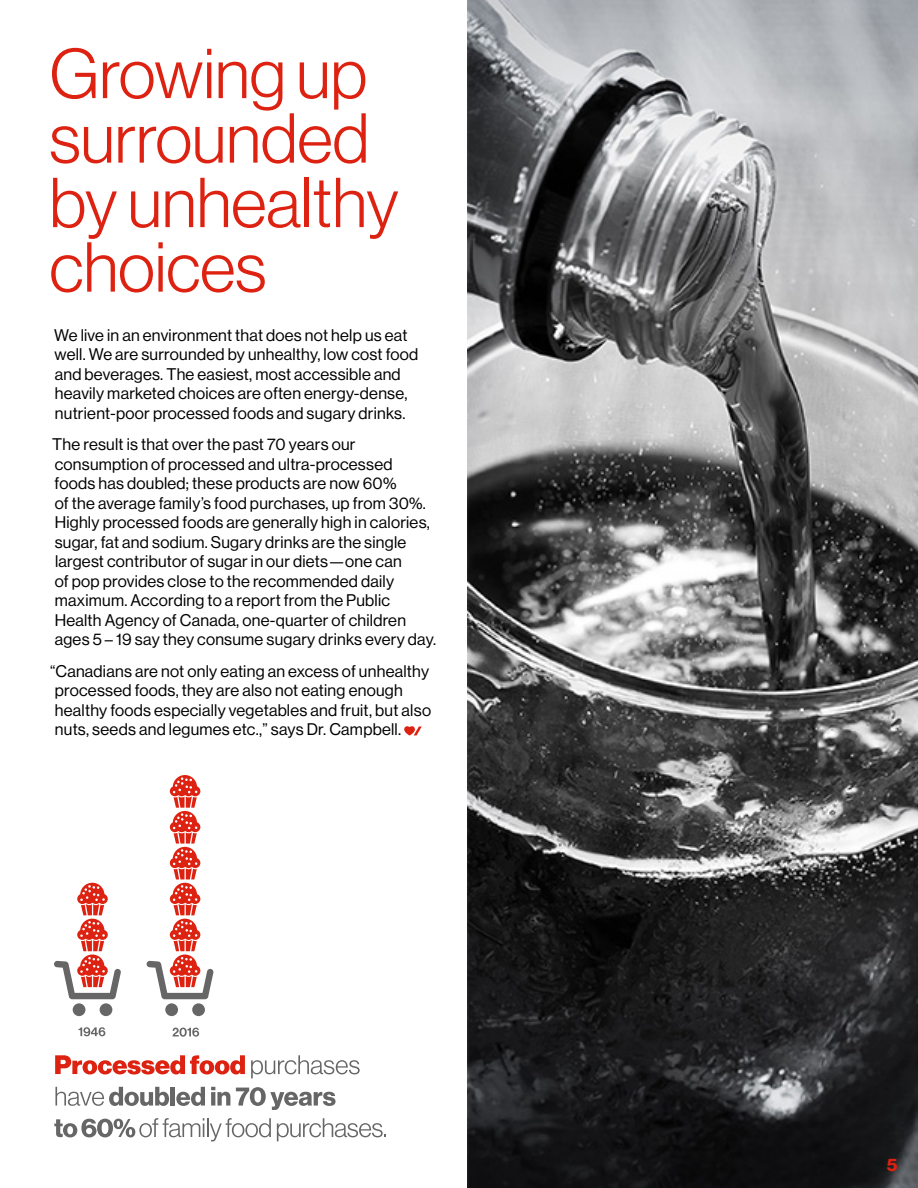
<style>
.page{position:relative;width:918px;height:1188px;background:#fff}
.page>*{position:absolute;margin:0;border:0;box-sizing:border-box;transform-origin:0 0}
.MainHeading{font:69px/64.5px "N Haas Grotesk DS Std 45 Lt";color:#d21}
.t1{font:17.7px "N Haas Grotesk DS Std 75 Bd";color:#d21}
.Paragraph_Style_1{font:16.5px/19.5px "N Haas Grotesk DS Std 55 Rg";letter-spacing:.015em;color:#000}
</style>
<div class="page">
<svg style="left:404px;top:726px;width:18px;height:9px"></svg>
<svg style="left:55px;top:1055px;width:190px;height:20px"></svg>
<svg style="left:251px;top:1055px;width:109px;height:23px"></svg>
<svg style="left:55px;top:1087px;width:114px;height:19px"></svg>
<hr style="left:171px;top:1087px;width:4px;height:19px;background:#666">
<svg style="left:176px;top:1087px;width:29px;height:19px"></svg>
<svg style="left:211px;top:1087px;width:19px;height:19px"></svg>
<svg style="left:236px;top:1087px;width:100px;height:23px"></svg>
<svg style="left:54px;top:1118px;width:217px;height:24px"></svg>
<svg style="left:277px;top:1118px;width:109px;height:23px"></svg>
<svg style="left:78px;top:1027px;width:27px;height:9px"></svg>
<svg style="left:173px;top:1028px;width:26px;height:9px"></svg>
<svg style="left:54px;top:883px;width:67px;height:116px"></svg>
<div style="left:73px;top:1003px;width:12px;height:13px;background:#666;border-radius:50%"></div>
<div style="left:100px;top:1003px;width:12px;height:13px;background:#666;border-radius:50%"></div>
<svg style="left:146px;top:775px;width:68px;height:224px"></svg>
<div style="left:165px;top:1003px;width:13px;height:13px;background:#666;border-radius:50%"></div>
<div style="left:192px;top:1003px;width:13px;height:13px;background:#666;border-radius:50%"></div>
<img style="left:468px;top:0;width:450px;height:1188px">
<p class="MainHeading" style="left:50px;top:42px;width:351px">Growing up surrounded by unhealthy choices</p>
<p class="Paragraph_Style_1" style="left:54px;top:326px;width:366px">We live in an environment that does not help us eat well. We are surrounded by unhealthy, low cost food and beverages. The easiest, most accessible and heavily marketed choices are often energy-dense, nutrient-poor processed foods and sugary drinks.</p>
<p class="Paragraph_Style_1" style="left:52px;top:435px;width:385px">The result is that over the past 70 years our consumption of processed and ultra-processed<br>foods has doubled; these products are now 60%<br>of the average family’s food purchases, up from 30%.<br>Highly processed foods are generally high in calories, sugar, fat and sodium. Sugary drinks are the single largest contributor of sugar in our diets—one can<br>of pop provides close to the recommended daily maximum. According to a report from the Public Health Agency of Canada, one-quarter of children ages 5 – 19 say they consume sugary drinks every day.</p>
<p class="Paragraph_Style_1" style="left:50px;top:662px;width:383px">“Canadians are not only eating an excess of unhealthy processed foods, they are also not eating enough healthy foods especially vegetables and fruit, but also nuts, seeds and legumes etc.,” says Dr. Campbell.</p>
<p class="t1" style="left:887px;top:1155px;width:12px">5</p>
</div>
